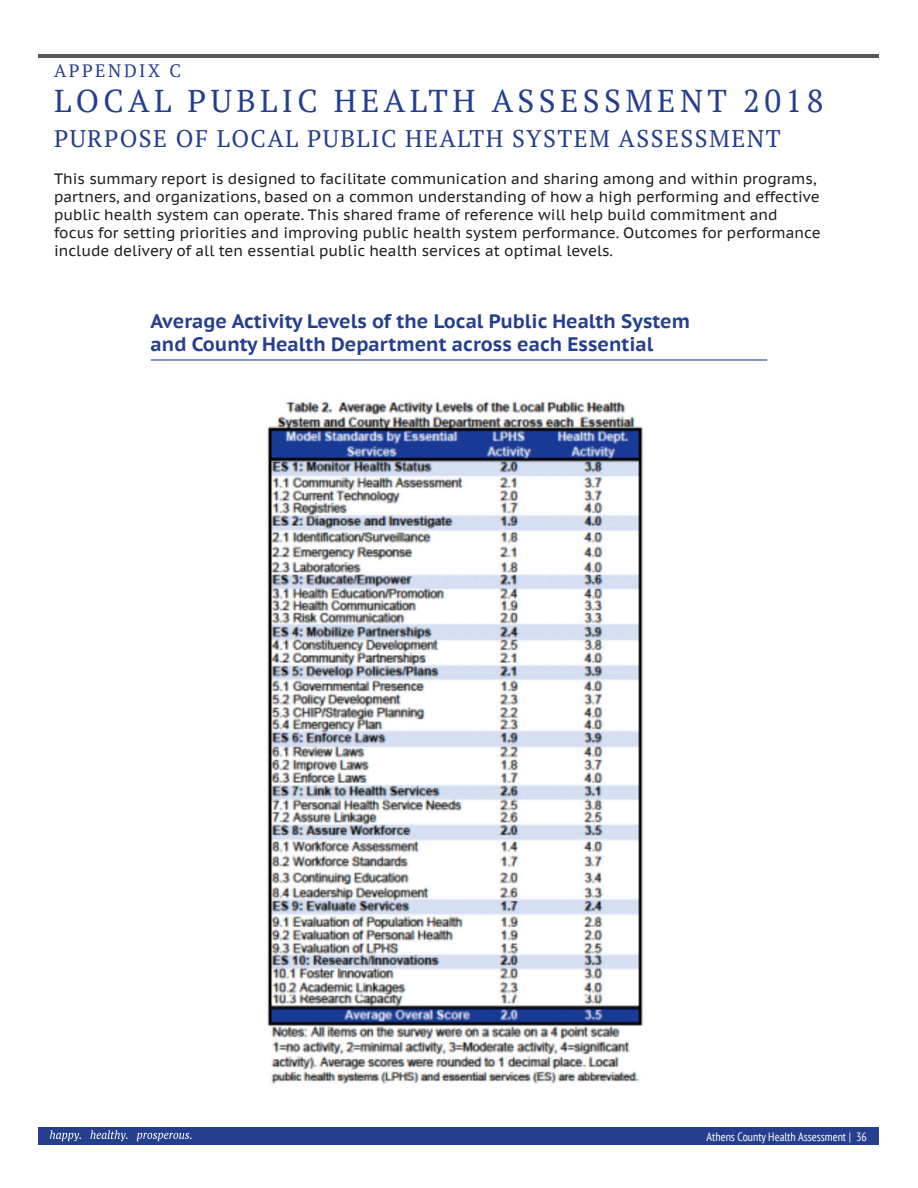
<style>
.page{position:relative;width:918px;height:1188px;background:#fff}
.page>*{position:absolute;margin:0;border:0;box-sizing:border-box;transform-origin:0 0}
.t1{font:31.5px "PT Serif";letter-spacing:.14em;color:#243e8e}
.t2{font:24px "PT Serif";letter-spacing:.06em;color:#243e8e}
.t3{font:700 19.5px/23.4px "PT Sans Caption";color:#253f8e}
.t4{font:18px "PT Serif";letter-spacing:.14em;color:#243e8e}
.t5{font:15px/18px "PT Sans Caption";color:#231f20}
.t6{font:condensed 12px "PT Sans";color:#fff}
</style>
<div class="page">
<div style="left:39px;top:1127px;width:840px;height:18px;background:#253f8e"></div>
<svg style="left:50px;top:1130px;width:31px;height:11px"></svg>
<svg style="left:90px;top:1130px;width:38px;height:11px"></svg>
<svg style="left:137px;top:1133px;width:55px;height:8px"></svg>
<hr style="left:39px;top:54px;width:840px;height:4px;background:#57585a">
<hr style="left:151px;top:359px;width:616px;height:2px;background:#253f8e">
<img style="left:267px;top:401px;width:377px;height:683px">
<p class="t4" style="left:54px;top:59px;width:129px">APPENDIX C</p>
<p class="t1" style="left:54px;top:80px;width:771px">LOCAL PUBLIC HEALTH ASSESSMENT 2018</p>
<p class="t2" style="left:54px;top:123px;width:728px">PURPOSE OF LOCAL PUBLIC HEALTH SYSTEM ASSESSMENT</p>
<p class="t5" style="left:54px;top:169px;width:768px">This summary report is designed to facilitate communication and sharing among and within programs, partners, and organizations, based on a common understanding of how a high performing and effective public health system can operate. This shared frame of reference will help build commitment and focus for setting priorities and improving public health system performance. Outcomes for performance include delivery of all ten essential public health services at optimal levels.</p>
<p class="t3" style="left:151px;top:309px;width:541px">Average Activity Levels of the Local Public Health System and County Health Department across each Essential</p>
<p class="t6" style="left:707px;top:1129px;width:162px">Athens County Health Assessment | 36</p>
</div>
